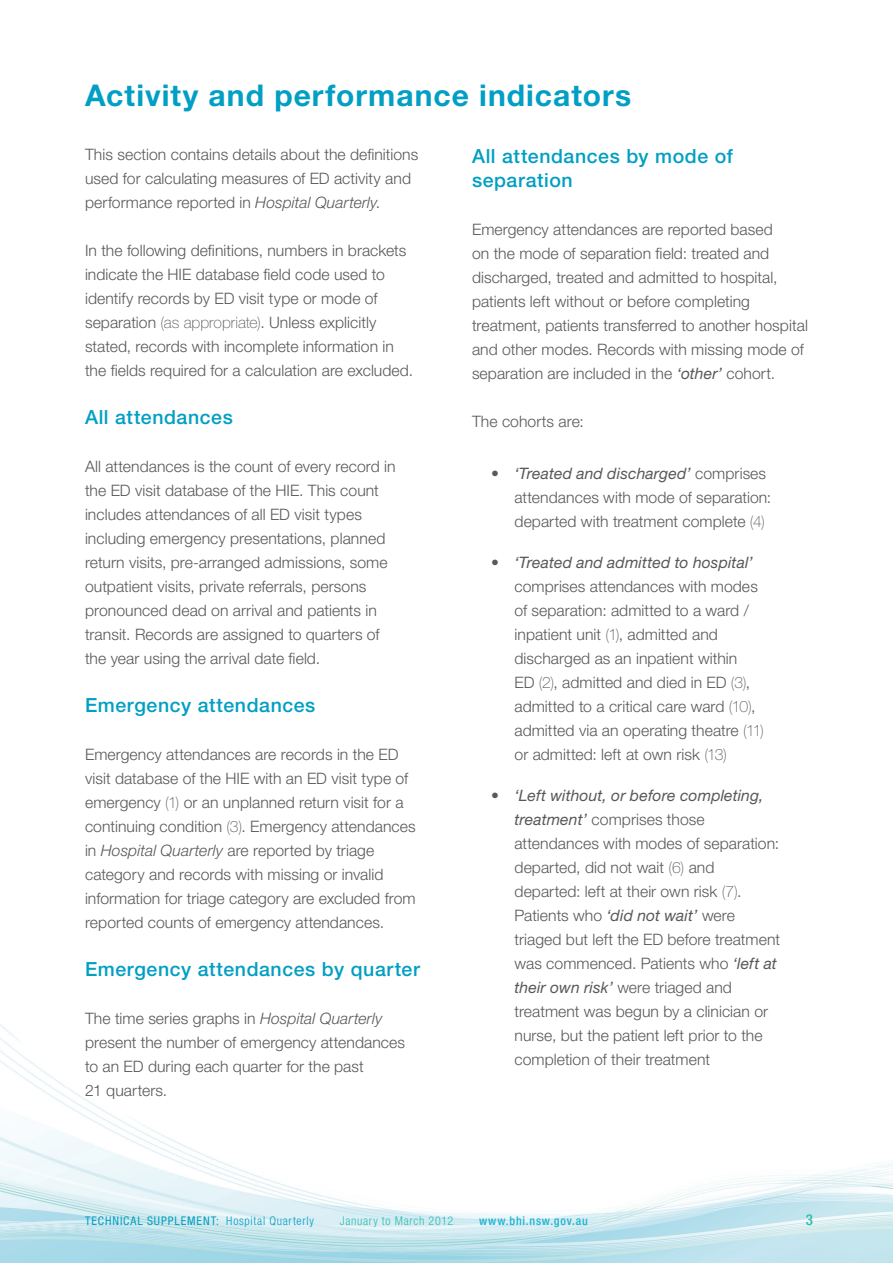
<style>
.page{position:relative;width:893px;height:1263px;background:#fff}
.page>*{position:absolute;margin:0;border:0;box-sizing:border-box;transform-origin:0 0}
.HEADING_1{font:700 30px "Helvetica Neue LT Std";letter-spacing:.035em;color:#009fc3}
.HEADING_2{font:500 19.5px/24px "Helvetica Neue LT Std";letter-spacing:.03em;color:#009fc3}
.BODY__basic{font:300 15.75px/24px "Helvetica Neue LT Std";letter-spacing:.005em;color:#57585a}
.BODY__bullet{font:300 15.75px/24px "Helvetica Neue LT Std";letter-spacing:.005em;color:#57585a}
.t1{font:500 condensed 15px "Helvetica Neue LT Std";color:#2abdb1}
.t2{font:condensed 12px "Helvetica Neue LT Std";letter-spacing:.075em;color:#009fc3}
.t3{font:300 condensed 12px "Helvetica Neue LT Std";letter-spacing:.06em;color:#2abdb1}
.t4{font:500 condensed 12px "Helvetica Neue LT Std";letter-spacing:.065em;color:#1ab4d1}
.s1{font-style:italic}
.s2{font-weight:100}
.s3{font-weight:400;font-style:italic}
.s4{color:#58595a}
.s5{font-weight:300}
</style>
<div class="page">
<img style="left:0;top:1024px;width:893px;height:239px">
<p class="HEADING_1" style="left:85px;top:77px;width:548px">Activity and performance indicators</p>
<p class="BODY__basic" style="left:85px;top:142px;width:335px">This section contains details about the definitions used for calculating measures of ED activity and performance reported in <span class="s1">Hospital Quarterly</span>.</p>
<p class="BODY__basic" style="left:85px;top:238px;width:330px">In the following definitions, numbers in brackets indicate the HIE database field code used to identify records by ED visit type or mode of separation <span class="s2">(as appropriate)</span>. Unless explicitly stated, records with incomplete information in the fields required for a calculation are excluded.</p>
<p class="HEADING_2" style="left:85px;top:405px;width:149px">All attendances</p>
<p class="BODY__basic" style="left:85px;top:454px;width:312px">All attendances is the count of every record in the ED visit database of the HIE. This count includes attendances of all ED visit types including emergency presentations, planned return visits, pre-arranged admissions, some outpatient visits, private referrals, persons pronounced dead on arrival and patients in transit. Records are assigned to quarters of the year using the arrival date field.</p>
<p class="HEADING_2" style="left:85px;top:693px;width:232px">Emergency attendances</p>
<p class="BODY__basic" style="left:85px;top:742px;width:332px">Emergency attendances are records in the ED visit database of the HIE with an ED visit type of emergency <span class="s2">(1)</span> or an unplanned return visit for a continuing condition <span class="s2">(3)</span>. Emergency attendances in <span class="s1">Hospital Quarterly</span> are reported by triage category and records with missing or invalid information for triage category are excluded from reported counts of emergency attendances.</p>
<p class="HEADING_2" style="left:85px;top:957px;width:336px">Emergency attendances by quarter</p>
<p class="BODY__basic" style="left:85px;top:1006px;width:322px">The time series graphs in <span class="s1">Hospital Quarterly </span>present the number of emergency attendances to an ED during each quarter for the past<br>21 quarters.</p>
<p class="HEADING_2" style="left:472px;top:144px;width:262px">All attendances by mode of separation</p>
<p class="BODY__basic" style="left:472px;top:217px;width:337px">Emergency attendances are reported based<br>on the mode of separation field: treated and discharged, treated and admitted to hospital, patients left without or before completing treatment, patients transferred to another hospital and other modes. Records with missing mode of separation are included in the <span class="s3">‘other’</span> cohort.</p>
<p class="BODY__basic" style="left:472px;top:409px;width:113px">The cohorts are:</p>
<p class="BODY__bullet" style="left:514px;top:461px;width:258px;text-indent:-23px"><span class="s4">•</span> <span class="s3">‘Treated and discharged’</span> comprises attendances with mode of separation: departed with treatment complete <span class="s2">(4)</span></p>
<p class="BODY__bullet" style="left:514px;top:550px;width:251px;text-indent:-23px"><span class="s4">•</span> <span class="s3">‘Treated and admitted to hospital’ </span>comprises attendances with modes of separation: admitted to a ward / inpatient unit <span class="s2">(1)</span>, admitted and discharged as an inpatient within<br>ED <span class="s2">(2)</span>, admitted and died in ED <span class="s2">(3)</span>, admitted to a critical care ward <span class="s2">(10)</span>, admitted via an operating theatre <span class="s2">(11) </span>or admitted: left at own risk <span class="s2">(13)</span></p>
<p class="BODY__bullet" style="left:514px;top:783px;width:267px;text-indent:-23px"><span class="s4">•</span> <span class="s3">‘Left without, or before completing, treatment’</span> comprises those attendances with modes of separation: departed, did not wait <span class="s2">(6)</span> and departed: left at their own risk <span class="s2">(7)</span>.<br>Patients who <span class="s3">‘did not wait’</span> were triaged but left the ED before treatment was commenced. Patients who <span class="s3">‘left at their own risk’</span> were triaged and treatment was begun by a clinician or nurse, but the patient left prior to the completion of their treatment</p>
<p class="t2" style="left:85px;top:1214px;width:230px">TECHNICAL SUPPLEMENT: <span class="s5">Hospital Quarterly</span></p>
<p class="t3" style="left:340px;top:1214px;width:115px">January to March 2012</p>
<p class="t4" style="left:479px;top:1214px;width:110px">www.bhi.nsw.gov.au</p>
<p class="t1" style="left:806px;top:1211px;width:9px">3</p>
</div>
